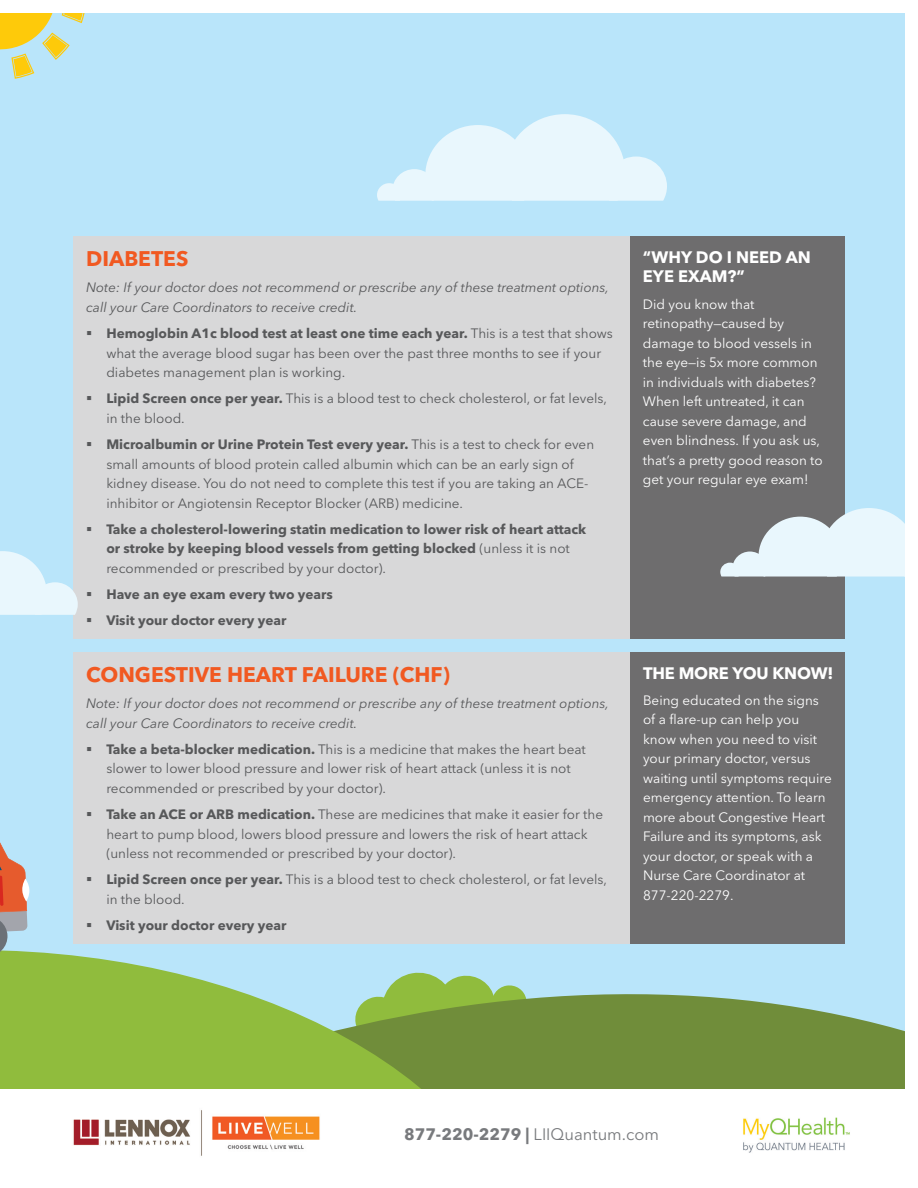
<style>
.page{position:relative;width:918px;height:1188px;background:#fff}
.page>*{position:absolute;margin:0;border:0;box-sizing:border-box;transform-origin:0 0}
.t1{font:700 21px "Avenir Next LT Pro";color:#f15921}
.t2{font:700 16.5px/19.5px "Avenir Next LT Pro";color:#fff}
.t3{font:16.5px "Avenir Next LT Pro";color:#787a7d}
.t4{font:13.5px/19.5px "Avenir Next LT Pro";color:#57585a}
.t5{font:13.5px/19.5px "Avenir Next LT Pro";color:#fff}
.t6{font:700 13.5px/19.5px "Avenir Next LT Pro";color:#57585a}
.t7{font:italic 13.5px/19.5px "Avenir Next LT Pro";color:#57585a}
.s1{font-weight:700}
.s2{font-weight:400}
</style>
<div class="page">
<img style="left:73px;top:1110px;width:247px;height:46px">
<img style="left:743px;top:1117px;width:107px;height:36px">
<div style="left:0;top:14px;width:904px;height:1038px;background:#b9e5fa"></div>
<svg style="left:528px;top:994px;width:376px;height:94px;background:#76954c"></svg>
<svg style="left:0;top:951px;width:528px;height:137px;fill:#90bc3d"></svg>
<svg style="left:377px;top:114px;width:290px;height:87px"></svg>
<div style="left:629px;top:237px;width:216px;height:402px;background:#6e6d6e"></div>
<div style="left:73px;top:237px;width:556px;height:402px;background:#d8d8d9"></div>
<div style="left:630px;top:653px;width:215px;height:291px;background:#6e6d6e"></div>
<div style="left:73px;top:653px;width:557px;height:291px;background:#d8d8d9"></div>
<svg style="left:0;top:14px;width:85px;height:65px"></svg>
<svg style="left:0;top:842px;width:28px;height:115px"></svg>
<svg style="left:22px;top:879px;width:8px;height:23px"></svg>
<svg style="left:0;top:551px;width:78px;height:64px"></svg>
<svg style="left:720px;top:508px;width:184px;height:69px"></svg>
<p class="t1" style="left:86px;top:246px;width:104px">DIABETES</p>
<p class="t7" style="left:86px;top:278px;width:524px">Note: If your doctor does not recommend or prescribe any of these treatment options, call your Care Coordinators to receive credit.</p>
<p class="t4" style="left:106px;top:324px;width:508px;text-indent:-20px">▪ <span class="s1">Hemoglobin A1c blood test at least one time each year.</span> This is a test that shows what the average blood sugar has been over the past three months to see if your diabetes management plan is working.</p>
<p class="t4" style="left:106px;top:389px;width:502px;text-indent:-20px">▪ <span class="s1">Lipid Screen once per year.</span> This is a blood test to check cholesterol, or fat levels, in the blood.</p>
<p class="t4" style="left:106px;top:435px;width:489px;text-indent:-20px">▪ <span class="s1">Microalbumin or Urine Protein Test every year.</span> This is a test to check for even small amounts of blood protein called albumin which can be an early sign of kidney disease. You do not need to complete this test if you are taking an ACE&shy;inhibitor or Angiotensin Receptor Blocker (ARB) medicine.</p>
<p class="t6" style="left:106px;top:519px;width:481px;text-indent:-20px">▪ Take a cholesterol-lowering statin medication to lower risk of heart attack or stroke by keeping blood vessels from getting blocked <span class="s2">(unless it is not recommended or prescribed by your doctor).</span></p>
<p class="t6" style="left:86px;top:585px;width:248px">▪ Have an eye exam every two years</p>
<p class="t6" style="left:86px;top:611px;width:202px">▪ Visit your doctor every year</p>
<p class="t1" style="left:86px;top:662px;width:365px">CONGESTIVE HEART FAILURE (CHF)</p>
<p class="t7" style="left:86px;top:694px;width:524px">Note: If your doctor does not recommend or prescribe any of these treatment options, call your Care Coordinators to receive credit.</p>
<p class="t4" style="left:106px;top:739px;width:481px;text-indent:-20px">▪ <span class="s1">Take a beta-blocker medication.</span> This is a medicine that makes the heart beat slower to lower blood pressure and lower risk of heart attack (unless it is not recommended or prescribed by your doctor).</p>
<p class="t4" style="left:106px;top:805px;width:498px;text-indent:-20px">▪ <span class="s1">Take an ACE or ARB medication.</span> These are medicines that make it easier for the heart to pump blood, lowers blood pressure and lowers the risk of heart attack (unless not recommended or prescribed by your doctor).</p>
<p class="t4" style="left:106px;top:870px;width:502px;text-indent:-20px">▪ <span class="s1">Lipid Screen once per year.</span> This is a blood test to check cholesterol, or fat levels, in the blood.</p>
<p class="t6" style="left:86px;top:916px;width:202px">▪ Visit your doctor every year</p>
<p class="t2" style="left:643px;top:247px;width:169px">“WHY DO I NEED AN<br>EYE EXAM?”</p>
<p class="t5" style="left:643px;top:294px;width:181px">Did you know that retinopathy—caused by damage to blood vessels in the eye—is 5x more common in individuals with diabetes?<br>When left untreated, it can cause severe damage, and even blindness. If you ask us, that’s a pretty good reason to get your regular eye exam!</p>
<p class="t2" style="left:643px;top:663px;width:192px">THE MORE YOU KNOW!</p>
<p class="t5" style="left:643px;top:690px;width:190px">Being educated on the signs of a flare-up can help you know when you need to visit your primary doctor, versus waiting until symptoms require emergency attention. To learn more about Congestive Heart<br>Failure and its symptoms, ask your doctor, or speak with a<br>Nurse Care Coordinator at<br>877-220-2279.</p>
<p class="t3" style="left:404px;top:1124px;width:257px"><span class="s1">877-220-2279 |</span> LIIQuantum.com</p>
</div>
